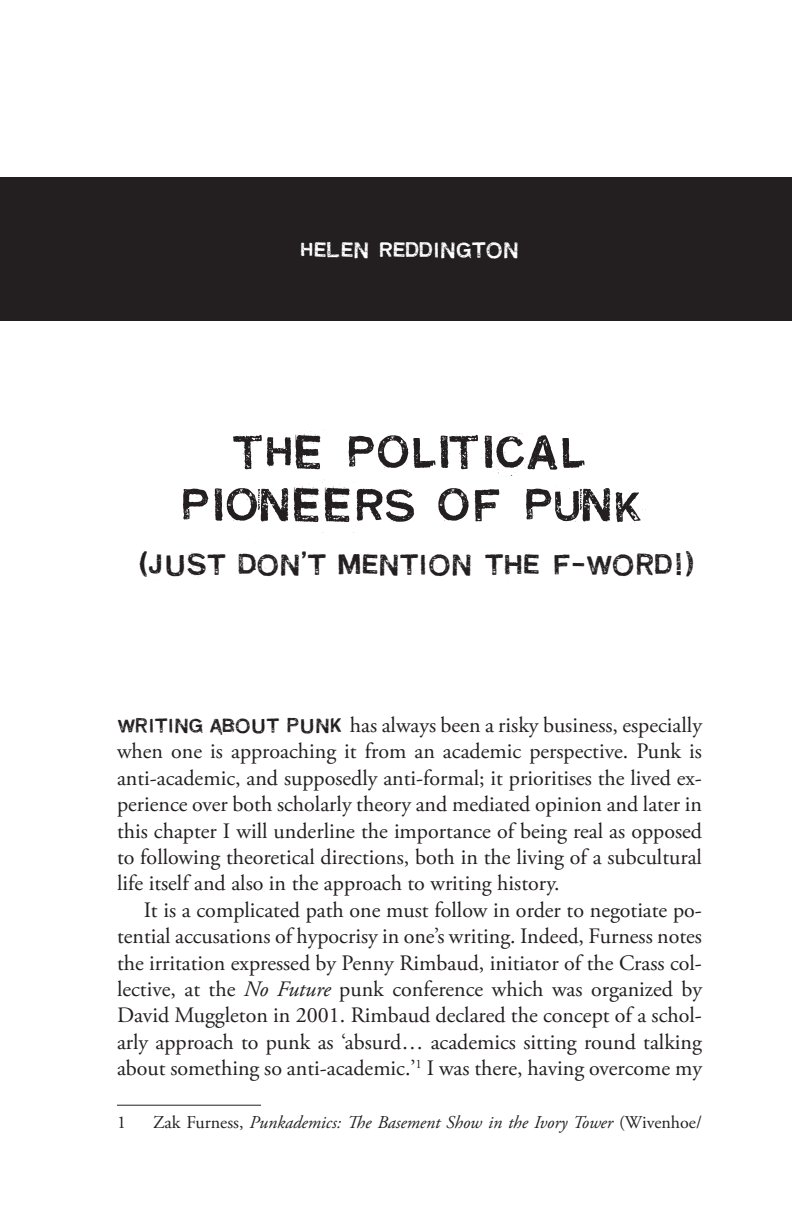
<style>
.page{position:relative;width:792px;height:1224px;background:#fff}
.page>*{position:absolute;margin:0;border:0;box-sizing:border-box;transform-origin:0 0}
.t1{font:52px/52.8px "Carimbo";color:#231f20;text-align:center}
.t2{font:32px "Carimbo";color:#231f20}
.t3{font:24px "Carimbo";color:#fff}
.t4{font:22px/26.4px "Adobe Garamond Pro";color:#231f20;text-align:justify}
.t5{font:italic 18px "Adobe Garamond Pro";color:#231f20}
.t6{font:18px "Adobe Garamond Pro";color:#231f20}
.s1{font-family:"Carimbo"}
.s2{font-style:italic}
.s3{font-style:normal}
</style>
<div class="page">
<div style="left:0;top:177px;width:792px;height:144px;background:#231f20"></div>
<hr style="left:117px;top:1105px;width:144px;height:1px;background:#231f20">
<p class="t3" style="left:300px;top:234px;width:221px">HELEN REDDINGTON</p>
<h1 class="t1" style="left:178px;top:425px;width:464px">THE POLITICAL<br>PIONEERS OF PUNK</h1>
<h2 class="t2" style="left:137px;top:543px;width:559px">(JUST DON’T MENTION THE F-WORD!)</h2>
<p class="t4" style="left:117px;top:713px;width:587px"><span class="s1">WRITING ABOUT PUNK</span> has always been a risky business, especially when one is approaching it from an academic perspective. Punk is anti-academic, and supposedly anti-formal; it prioritises the lived ex&shy;perience over both scholarly theory and mediated opinion and later in this chapter I will underline the importance of being real as opposed to following theoretical directions, both in the living of a subcultural life itself and also in the approach to writing history.</p>
<p class="t4" style="left:117px;top:897px;width:587px;text-indent:27px">It is a complicated path one must follow in order to negotiate po&shy;tential accusations of hypocrisy in one’s writing. Indeed, Furness notes the irritation expressed by Penny Rimbaud, initiator of the Crass col&shy;lective, at the <span class="s2">No Future</span> punk conference which was organized by David Muggleton in 2001. Rimbaud declared the concept of a schol&shy;arly approach to punk as ‘absurd… academics sitting round talking about something so anti-academic.’<sup>1</sup> I was there, having overcome my</p>
<p class="t6" style="left:117px;top:1111px;width:10px">1</p>
<p class="t5" style="left:153px;top:1111px;width:550px"><span class="s3">Zak Furness,</span> Punkademics: The Basement Show in the Ivory Tower <span class="s3">(Wivenhoe/</span></p>
</div>
